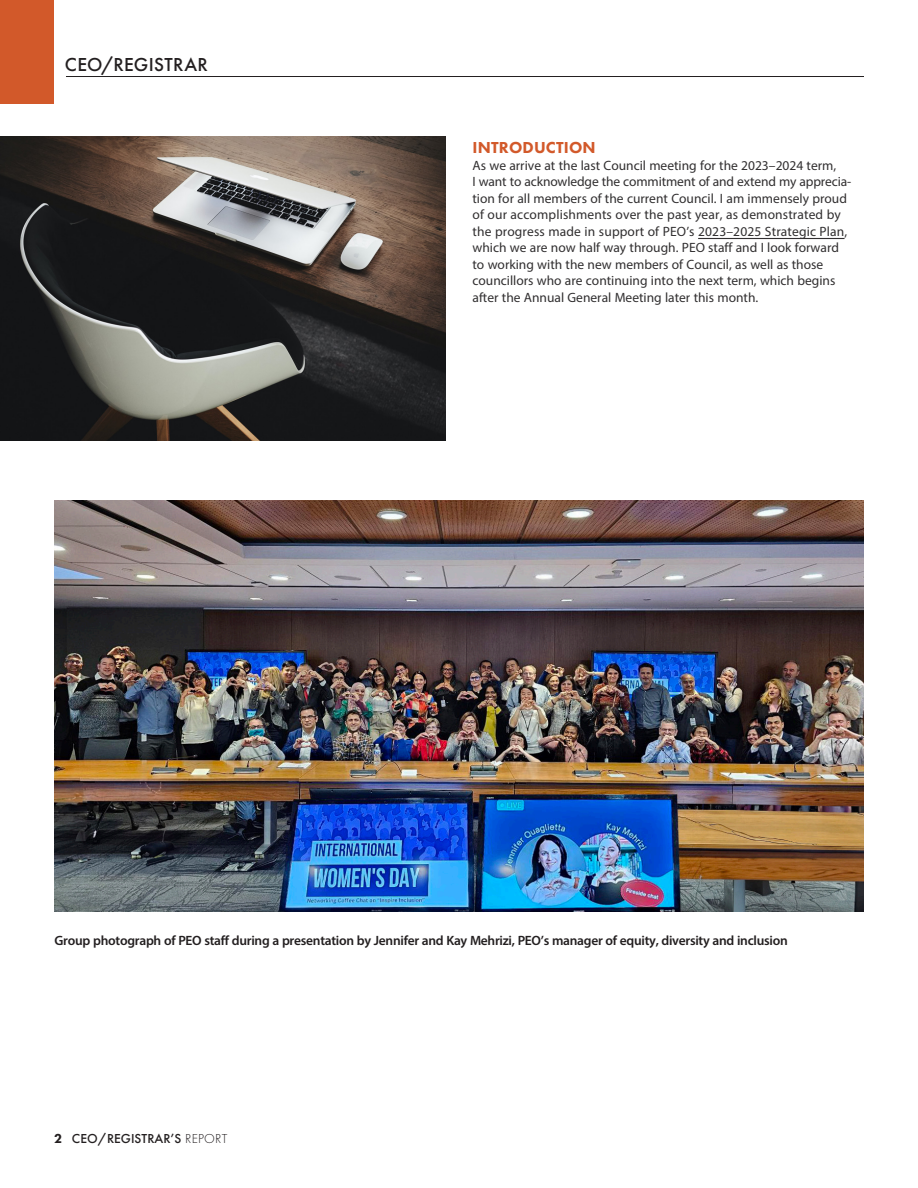
<style>
.page{position:relative;width:918px;height:1188px;background:#fff}
.page>*{position:absolute;margin:0;border:0;box-sizing:border-box;transform-origin:0 0}
.t1{font:500 19.5px "Futura PT";letter-spacing:.01em;color:#231f20}
.Body_Myriad{font:800 16.5px "Futura PT";letter-spacing:.01em;color:#d2592a}
.Body_Myriad-2{font:13.5px/16.5px "Myriad Pro";color:#312f30}
.Body_Myriad-3{font:600 13.5px "Myriad Pro";letter-spacing:-.02em;color:#231f20}
.Body_Fru_Indent_2017{font:500 13.5px "Futura PT";color:#231f20}
.s1{font-weight:800}
.s2{font-weight:300}
</style>
<div class="page">
<div style="left:0;top:0;width:54px;height:104px;background:#d2592a"></div>
<hr style="left:66px;top:76px;width:798px;height:1px;background:#231f20">
<img style="left:0;top:136px;width:446px;height:305px">
<hr style="left:698px;top:238px;width:147px;height:1px;background:#312f30">
<img style="left:54px;top:500px;width:810px;height:412px">
<p class="t1" style="left:65px;top:52px;width:145px">CEO/REGISTRAR</p>
<p class="Body_Myriad" style="left:473px;top:137px;width:125px">INTRODUCTION</p>
<p class="Body_Myriad-2" style="left:472px;top:157px;width:380px">As we arrive at the last Council meeting for the 2023–2024 term,<br>I want to acknowledge the commitment of and extend my apprecia&shy;tion for all members of the current Council. I am immensely proud of our accomplishments over the past year, as demonstrated by the progress made in support of PEO’s 2023–2025 Strategic Plan, which we are now half way through. PEO staff and I look forward to working with the new members of Council, as well as those councillors who are continuing into the next term, which begins after the Annual General Meeting later this month.</p>
<p class="Body_Myriad-3" style="left:55px;top:932px;width:735px">Group photograph of PEO staff during a presentation by Jennifer and Kay Mehrizi, PEO’s manager of equity, diversity and inclusion</p>
<p class="Body_Fru_Indent_2017" style="left:54px;top:1130px;width:175px"><span class="s1">2</span> CEO/REGISTRAR’S <span class="s2">REPORT</span></p>
</div>
